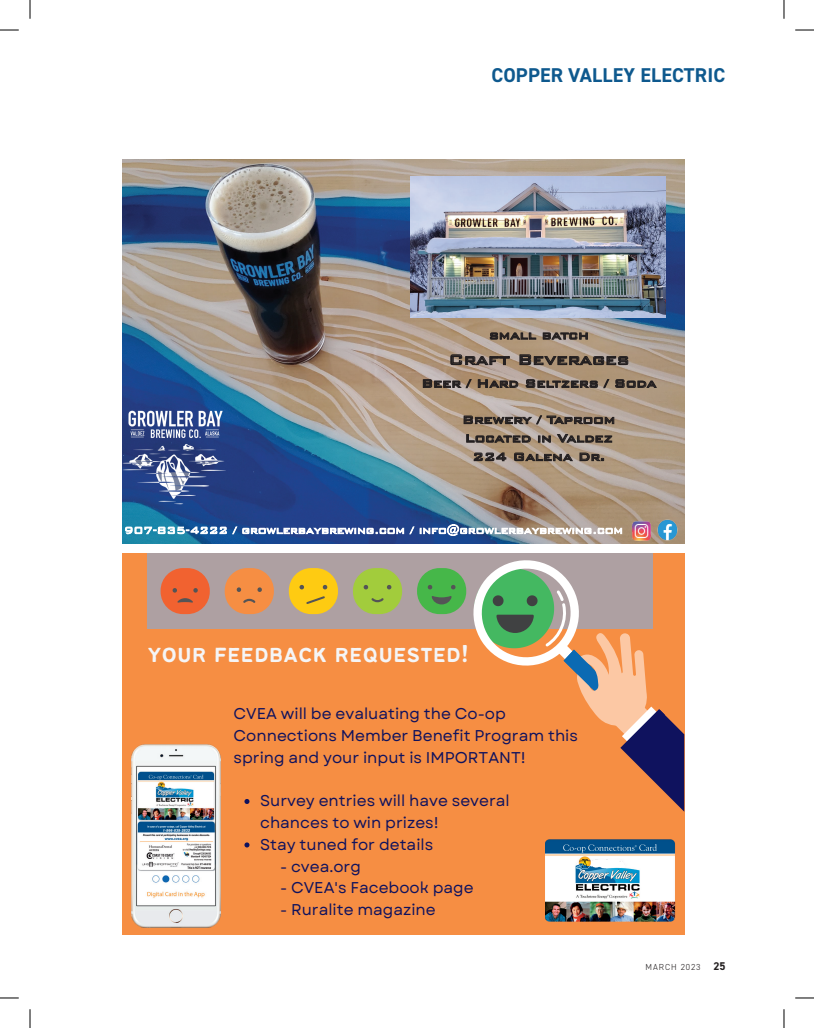
<style>
.page{position:relative;width:814px;height:1028px;background:#fff}
.page>*{position:absolute;margin:0;border:0;box-sizing:border-box;transform-origin:0 0}
.t1{font:26.75px "Bantayog";color:#f5f5f6}
.t2{font:700 20px "DIN2014";letter-spacing:.01em;color:#0e598e}
.t3{font:500 19px "Bank Gothic BT";color:#231f20}
.t4{font:15.62px/21.8px "Garet";color:#0f125e}
.t5{font:500 14.88px "Bank Gothic BT";color:#231f20}
.t6{font:500 14.75px/18.5px "Bank Gothic BT";color:#231f20;text-align:center}
.t7{font:300 12.62px "Bank Gothic BT";color:#fff}
.t8{font:300 8.75px "DIN2014";letter-spacing:.11em;color:#231f20}
.s1{font-weight:700;font-size:11.25px}
</style>
<div class="page">
<img style="left:122px;top:160px;width:562px;height:383px">
<img style="left:411px;top:176px;width:254px;height:141px">
<img style="left:629px;top:518px;width:50px;height:25px">
<img style="left:122px;top:397px;width:128px;height:119px">
<div style="left:122px;top:553px;width:562px;height:381px;background:#f68e43"></div>
<div style="left:148px;top:553px;width:505px;height:75px;background:#aea0a2"></div>
<div style="left:417px;top:568px;width:49px;height:46px;background:#46b749;border-radius:22px"></div>
<svg style="left:431px;top:596px;width:21px;height:8px"></svg>
<svg style="left:451px;top:585px;width:4px;height:4px"></svg>
<svg style="left:428px;top:585px;width:4px;height:4px"></svg>
<div style="left:353px;top:568px;width:49px;height:46px;background:#a2cc3c;border-radius:22px"></div>
<svg style="left:387px;top:585px;width:4px;height:4px"></svg>
<svg style="left:364px;top:585px;width:4px;height:4px"></svg>
<svg style="left:371px;top:598px;width:13px;height:4px"></svg>
<div style="left:289px;top:568px;width:49px;height:46px;background:#fecb12;border-radius:22px"></div>
<svg style="left:299px;top:585px;width:28px;height:19px"></svg>
<div style="left:225px;top:568px;width:49px;height:46px;background:#f68e43;border-radius:22px"></div>
<svg style="left:243px;top:598px;width:12px;height:5px"></svg>
<svg style="left:257px;top:587px;width:5px;height:5px"></svg>
<svg style="left:237px;top:587px;width:4px;height:5px"></svg>
<div style="left:161px;top:568px;width:49px;height:46px;background:#f16230;border-radius:22px"></div>
<svg style="left:193px;top:588px;width:5px;height:4px"></svg>
<svg style="left:173px;top:588px;width:4px;height:4px"></svg>
<svg style="left:177px;top:598px;width:16px;height:4px"></svg>
<svg style="left:466px;top:560px;width:218px;height:251px"></svg>
<img style="left:132px;top:745px;width:88px;height:182px">
<img style="left:545px;top:839px;width:130px;height:83px">
<svg style="left:244px;top:799px;width:5px;height:5px"></svg>
<svg style="left:244px;top:842px;width:5px;height:5px"></svg>
<svg style="left:0;top:29px;width:19px;height:2px"></svg>
<svg style="left:795px;top:29px;width:19px;height:2px"></svg>
<svg style="left:0;top:997px;width:19px;height:1px"></svg>
<svg style="left:795px;top:997px;width:19px;height:1px"></svg>
<svg style="left:29px;top:0;width:2px;height:19px"></svg>
<svg style="left:29px;top:1009px;width:2px;height:19px"></svg>
<svg style="left:783px;top:0;width:2px;height:19px"></svg>
<svg style="left:783px;top:1009px;width:2px;height:19px"></svg>
<p class="t2" style="left:491px;top:62px;width:235px">COPPER VALLEY ELECTRIC</p>
<p class="t6" style="left:489px;top:326px;width:101px">small batch</p>
<p class="t3" style="left:449px;top:349px;width:182px">Craft Beverages</p>
<p class="t5" style="left:421px;top:375px;width:236px">Beer / Hard Seltzers / Soda</p>
<p class="t6" style="left:462px;top:410px;width:154px">Brewery / Taproom<br>Located in Valdez<br>224 Galena Dr.</p>
<p class="t7" style="left:124px;top:523px;width:500px">907-835-4222 / growlerbaybrewing.com / info@growlerbaybrewing.com</p>
<h1 class="t1" style="left:148px;top:639px;width:322px">your feedback requested!</h1>
<p class="t4" style="left:234px;top:703px;width:346px">CVEA will be evaluating the Co-op<br>Connections Member Benefit Program this spring and your input is IMPORTANT!</p>
<p class="t4" style="left:260px;top:790px;width:251px">Survey entries will have several chances to win prizes!<br>Stay tuned for details</p>
<p class="t4" style="left:280px;top:855px;width:82px">- cvea.org</p>
<p class="t4" style="left:280px;top:877px;width:195px">- CVEA's Facebook page</p>
<p class="t4" style="left:280px;top:899px;width:157px">- Ruralite magazine</p>
<p class="t8" style="left:645px;top:961px;width:81px">MARCH 2023 <span class="s1">25</span></p>
</div>
